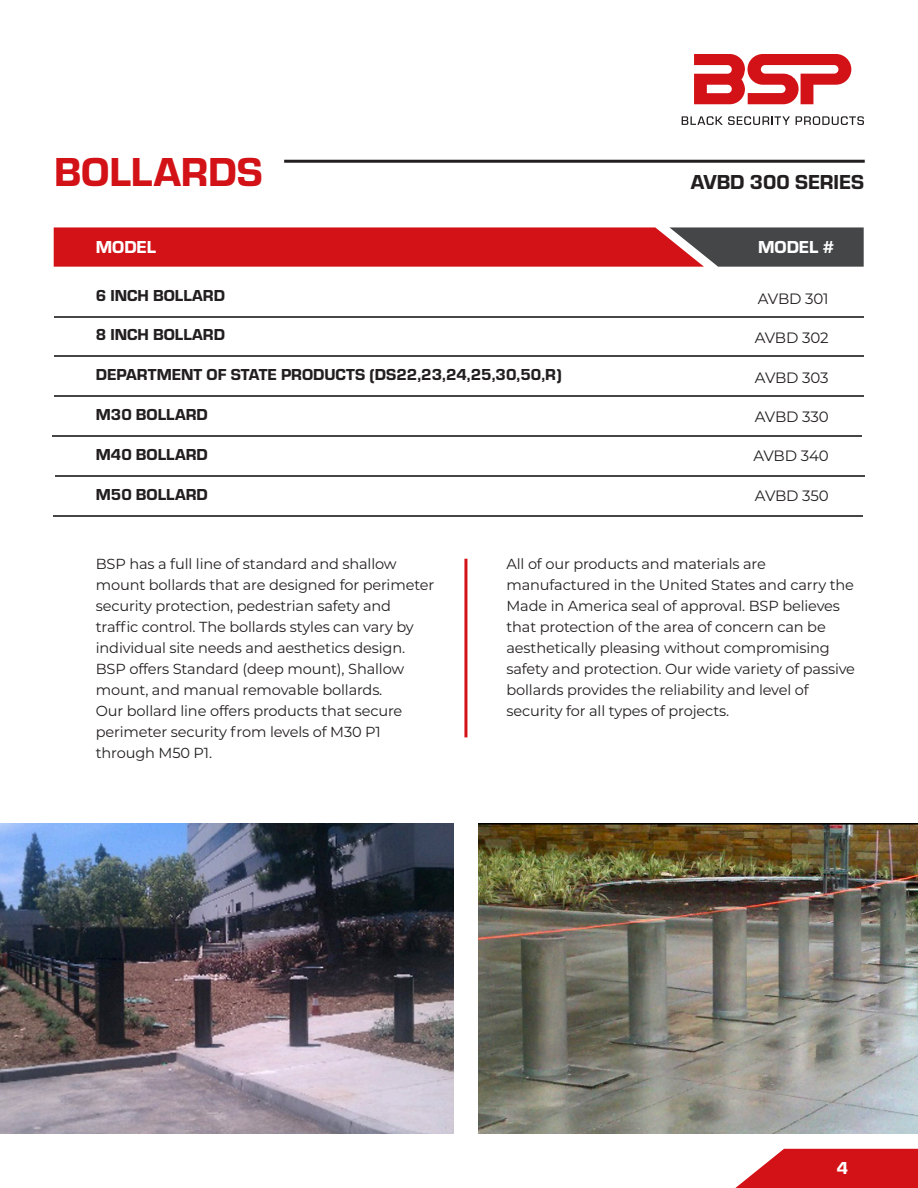
<style>
.page{position:relative;width:918px;height:1188px;background:#fff}
.page>*{position:absolute;margin:0;border:0;box-sizing:border-box;transform-origin:0 0}
.t1{font:42px "Eurostile Hea";color:#d31217}
.t2{font:21px "Eurostile Hea";color:#231f20}
.t3{font:18px "Eurostile Hea";color:#fff}
.t4{font:16.5px "Eurostile Hea";color:#231f20}
.t5{font:15px "Montserrat";letter-spacing:-.015em;color:#231f20}
.t6{font:14.55px/21px "Montserrat";letter-spacing:-.01em;color:#231f20}
</style>
<div class="page">
<svg style="left:735px;top:1149px;width:183px;height:39px;background:#d83136"></svg>
<svg style="left:694px;top:54px;width:157px;height:50px"></svg>
<svg style="left:682px;top:116px;width:108px;height:9px"></svg>
<svg style="left:796px;top:116px;width:68px;height:9px"></svg>
<hr style="left:54px;top:316px;width:810px;height:2px;background:#454647">
<hr style="left:54px;top:356px;width:810px;height:1px;background:#454647">
<svg style="left:54px;top:227px;width:810px;height:40px;background:#b72529"></svg>
<hr style="left:54px;top:395px;width:810px;height:2px;background:#454647">
<hr style="left:52px;top:436px;width:810px;height:1px;background:#454647">
<img style="left:478px;top:823px;width:440px;height:311px">
<img style="left:0;top:823px;width:453px;height:311px">
<hr style="left:464px;top:559px;width:3px;height:178px;background:#d31217">
<hr style="left:55px;top:475px;width:810px;height:1px;background:#454647">
<hr style="left:53px;top:515px;width:810px;height:2px;background:#454647">
<hr style="left:284px;top:160px;width:581px;height:3px;background:#231f20">
<p class="t1" style="left:54px;top:143px;width:210px">BOLLARDS</p>
<p class="t3" style="left:96px;top:234px;width:62px">MODEL</p>
<p class="t4" style="left:96px;top:284px;width:131px">6 INCH BOLLARD</p>
<p class="t4" style="left:96px;top:323px;width:131px">8 INCH BOLLARD</p>
<p class="t4" style="left:96px;top:363px;width:467px">DEPARTMENT OF STATE PRODUCTS (DS22,23,24,25,30,50,R)</p>
<p class="t4" style="left:96px;top:403px;width:114px">M30 BOLLARD</p>
<p class="t4" style="left:96px;top:443px;width:114px">M40 BOLLARD</p>
<p class="t4" style="left:96px;top:483px;width:114px">M50 BOLLARD</p>
<p class="t2" style="left:691px;top:167px;width:175px">AVBD 300 SERIES</p>
<p class="t3" style="left:758px;top:234px;width:78px">MODEL #</p>
<p class="t5" style="left:758px;top:288px;width:72px">AVBD 301</p>
<p class="t5" style="left:755px;top:328px;width:75px">AVBD 302</p>
<p class="t5" style="left:755px;top:367px;width:75px">AVBD 303</p>
<p class="t5" style="left:755px;top:406px;width:75px">AVBD 330</p>
<p class="t5" style="left:753px;top:446px;width:77px">AVBD 340</p>
<p class="t5" style="left:755px;top:485px;width:75px">AVBD 350</p>
<p class="t6" style="left:96px;top:553px;width:340px">BSP has a full line of standard and shallow mount bollards that are designed for perimeter security protection, pedestrian safety and traffic control. The bollards styles can vary by individual site needs and aesthetics design.<br>BSP offers Standard (deep mount), Shallow mount, and manual removable bollards.<br>Our bollard line offers products that secure perimeter security from levels of M30 P1 through M50 P1.</p>
<p class="t6" style="left:507px;top:553px;width:350px">All of our products and materials are manufactured in the United States and carry the Made in America seal of approval. BSP believes that protection of the area of concern can be aesthetically pleasing without compromising safety and protection. Our wide variety of passive bollards provides the reliability and level of security for all types of projects.</p>
<p class="t3" style="left:837px;top:1156px;width:13px">4</p>
</div>
